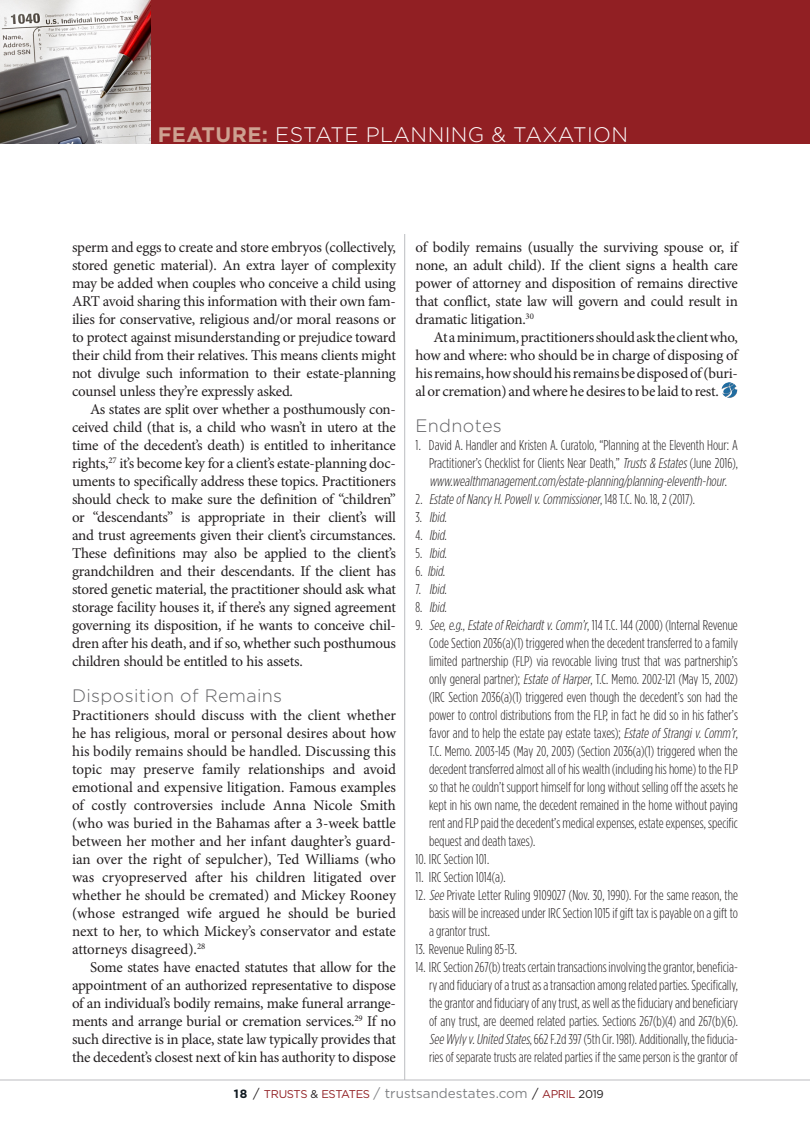
<style>
.page{position:relative;width:810px;height:1134px;background:#fff}
.page>*{position:absolute;margin:0;border:0;box-sizing:border-box;transform-origin:0 0}
.t1{font:300 21px "Gotham";letter-spacing:.02em;color:#fff}
.Subhead{font:300 18px "Gotham";letter-spacing:.02em;color:#636366}
.BODY__Minion{font:15px/18px "Minion Pro";letter-spacing:-.015em;color:#231f20;text-align:justify}
.BODY__NO_INDENT{font:15px/18px "Minion Pro";letter-spacing:-.01em;color:#231f20;text-align:justify}
.Endnotes{font:300 14.25px/18px "Gotham Condensed";color:#231f20;text-align:justify}
.Endnotes-2{font:italic 300 14.25px "Gotham Condensed";color:#231f20}
.t2{font:13.5px "Gotham";color:#808285}
.s1{font-weight:700;color:#cea191}
.s2{font-weight:700;font-size:12px;color:#101a21}
.s3{font-size:12.75px;color:#231f20}
.s4{font-size:11.25px;color:#911f23}
.s5{font-size:11.25px;color:#231f20}
.s6{font-style:italic}
.s7{font-style:normal}
</style>
<div class="page">
<div style="left:0;top:0;width:810px;height:144px;background:#911f23"></div>
<img style="left:0;top:0;width:150px;height:144px">
<hr style="left:0;top:1080px;width:810px;height:1px;background:#bcbdc0">
<hr style="left:404px;top:234px;width:1px;height:846px;background:#bcbdc0">
<img style="left:721px;top:382px;width:17px;height:16px">
<p class="t1" style="left:158px;top:121px;width:472px"><span class="s1">FEATURE:</span> ESTATE PLANNING &amp; TAXATION</p>
<p class="BODY__NO_INDENT" style="left:72px;top:238px;width:326px">sperm and eggs to create and store embryos (collectively, stored genetic material). An extra layer of complexity may be added when couples who conceive a child using ART avoid sharing this information with their own fam&shy;ilies for conservative, religious and/or moral reasons or to protect against misunderstanding or prejudice toward their child from their relatives. This means clients might not divulge such information to their estate-planning counsel unless they’re expressly asked.</p>
<p class="BODY__Minion" style="left:72px;top:400px;width:325px;text-indent:18px">As states are split over whether a posthumously con&shy;ceived child (that is, a child who wasn’t in utero at the time of the decedent’s death) is entitled to inheritance rights,<sup>27</sup> it’s become key for a client’s estate-planning doc&shy;uments to specifically address these topics. Practitioners should check to make sure the definition of “children” or “descendants” is appropriate in their client’s will and trust agreements given their client’s circumstances.<br>These definitions may also be applied to the client’s grandchildren and their descendants. If the client has stored genetic material, the practitioner should ask what storage facility houses it, if there’s any signed agreement governing its disposition, if he wants to conceive chil&shy;dren after his death, and if so, whether such posthumous children should be entitled to his assets.</p>
<p class="Subhead" style="left:72px;top:684px;width:212px">Disposition of Remains</p>
<p class="BODY__NO_INDENT" style="left:72px;top:706px;width:325px">Practitioners should discuss with the client whether he has religious, moral or personal desires about how his bodily remains should be handled. Discussing this topic may preserve family relationships and avoid emotional and expensive litigation. Famous examples of costly controversies include Anna Nicole Smith (who was buried in the Bahamas after a 3-week battle between her mother and her infant daughter’s guard&shy;ian over the right of sepulcher), Ted Williams (who was cryopreserved after his children litigated over whether he should be cremated) and Mickey Rooney (whose estranged wife argued he should be buried next to her, to which Mickey’s conservator and estate attorneys disagreed).<sup>28</sup></p>
<p class="BODY__Minion" style="left:72px;top:958px;width:325px;text-indent:18px">Some states have enacted statutes that allow for the appointment of an authorized representative to dispose of an individual’s bodily remains, make funeral arrange&shy;ments and arrange burial or cremation services.<sup>29</sup> If no such directive is in place, state law typically provides that the decedent’s closest next of kin has authority to dispose</p>
<p class="t2" style="left:234px;top:1085px;width:371px"><span class="s2">18</span> <span class="s3">/</span> <span class="s4">TRUSTS</span> <span class="s5">&amp;</span> <span class="s4">ESTATES</span> / trustsandestates.com <span class="s3">/</span> <span class="s4">APRIL</span> <span class="s5">2019</span></p>
<p class="BODY__Minion" style="left:416px;top:238px;width:324px">of bodily remains (usually the surviving spouse or, if none, an adult child). If the client signs a health care power of attorney and disposition of remains directive that conflict, state law will govern and could result in dramatic litigation.<sup>30</sup></p>
<p class="BODY__Minion" style="left:416px;top:328px;width:324px;text-indent:18px">At a minimum, practitioners should ask the client who, how and where: who should be in charge of disposing of his remains, how should his remains be disposed of (buri&shy;al or cremation) and where he desires to be laid to rest.</p>
<p class="Subhead" style="left:416px;top:414px;width:88px">Endnotes</p>
<p class="Endnotes" style="left:429px;top:436px;width:310px;text-indent:-14px">1. David A. Handler and Kristen A. Curatolo, “Planning at the Eleventh Hour: A Practitioner’s Checklist for Clients Near Death,” <span class="s6">Trusts&amp; Estates</span>(June 2016), <span class="s6">www.wealthmanagement.com/estate-planning/planning-eleventh-hour</span>.</p>
<p class="Endnotes-2" style="left:416px;top:491px;width:281px"><span class="s7">2 .</span> EstateofNancyH.Powellv.Commissioner<span class="s7">, 1 4 8 T. C . N o . 1 8 , 2 ( 2 0 1 7 ) .</span></p>
<p class="Endnotes-2" style="left:416px;top:509px;width:35px"><span class="s7">3 .</span> Ibid.</p>
<p class="Endnotes-2" style="left:416px;top:527px;width:35px"><span class="s7">4 .</span> Ibid.</p>
<p class="Endnotes-2" style="left:416px;top:545px;width:35px"><span class="s7">5 .</span> Ibid.</p>
<p class="Endnotes-2" style="left:416px;top:563px;width:34px"><span class="s7">6 .</span> Ibid.</p>
<p class="Endnotes-2" style="left:416px;top:581px;width:35px"><span class="s7">7.</span> Ibid.</p>
<p class="Endnotes-2" style="left:416px;top:599px;width:35px"><span class="s7">8 .</span> Ibid.</p>
<p class="Endnotes" style="left:429px;top:616px;width:311px;text-indent:-14px">9. <span class="s6">See</span>, <span class="s6">e.g.</span>, <span class="s6">EstateofReichardtv.Comm’r</span>, 114 T.C. 144 (2000) (Internal Revenue Code Section 2036(a)(1) triggered when the decedent transferred to a family limited partnership (FLP) via revocable living trust that was partnership’s only general partner); <span class="s6">EstateofHarper</span>, T.C. Memo. 2002-121 (May 15, 2002) (IRC Section 2036(a)(1) triggered even though the decedent’s son had the power to control distributions from the FLP, in fact he did so in his father’s favor and to help the estate pay estate taxes); <span class="s6">EstateofStrangiv.Comm’r</span>, T.C. Memo. 2003-145 (May 20, 2003) (Section 2036(a)(1) triggered when the decedent transferred almost all of his wealth (including his home) to the FLP so that he couldn’t support himself for long without selling off the assets he kept in his own name, the decedent remained in the home without paying rent and FLP paid the decedent’s medical expenses, estate expenses, specific bequest and death taxes).</p>
<p class="Endnotes" style="left:416px;top:850px;width:75px">10. IRC Section 101.</p>
<p class="Endnotes" style="left:416px;top:868px;width:91px">11. IRC Section 1014(a).</p>
<p class="Endnotes" style="left:429px;top:886px;width:310px;text-indent:-14px">12. <span class="s6">See</span>Private Letter Ruling 9109027 (Nov. 30, 1990). For the same reason, the basis will be increased under IRC Section 1015 if gift tax is payable on a gift to a grantor trust.</p>
<p class="Endnotes" style="left:416px;top:940px;width:103px">13. Revenue Ruling 85-13.</p>
<p class="Endnotes" style="left:429px;top:958px;width:311px;text-indent:-14px">14. IRC Section 267(b) treats certain transactions involving the grantor, beneficia&shy;ry and fiduciary of a trust as a transaction among related parties. Specifically, the grantor and fiduciary of any trust, as well as the fiduciary and beneficiary of any trust, are deemed related parties. Sections 267(b)(4) and 267(b)(6).<br><span class="s6">SeeWylyv.United States</span>, 662 F.2d 397 (5th Cir. 1981). Additionally, the fiducia&shy;ries of separate trusts are related parties if the same person is the grantor of</p>
</div>
